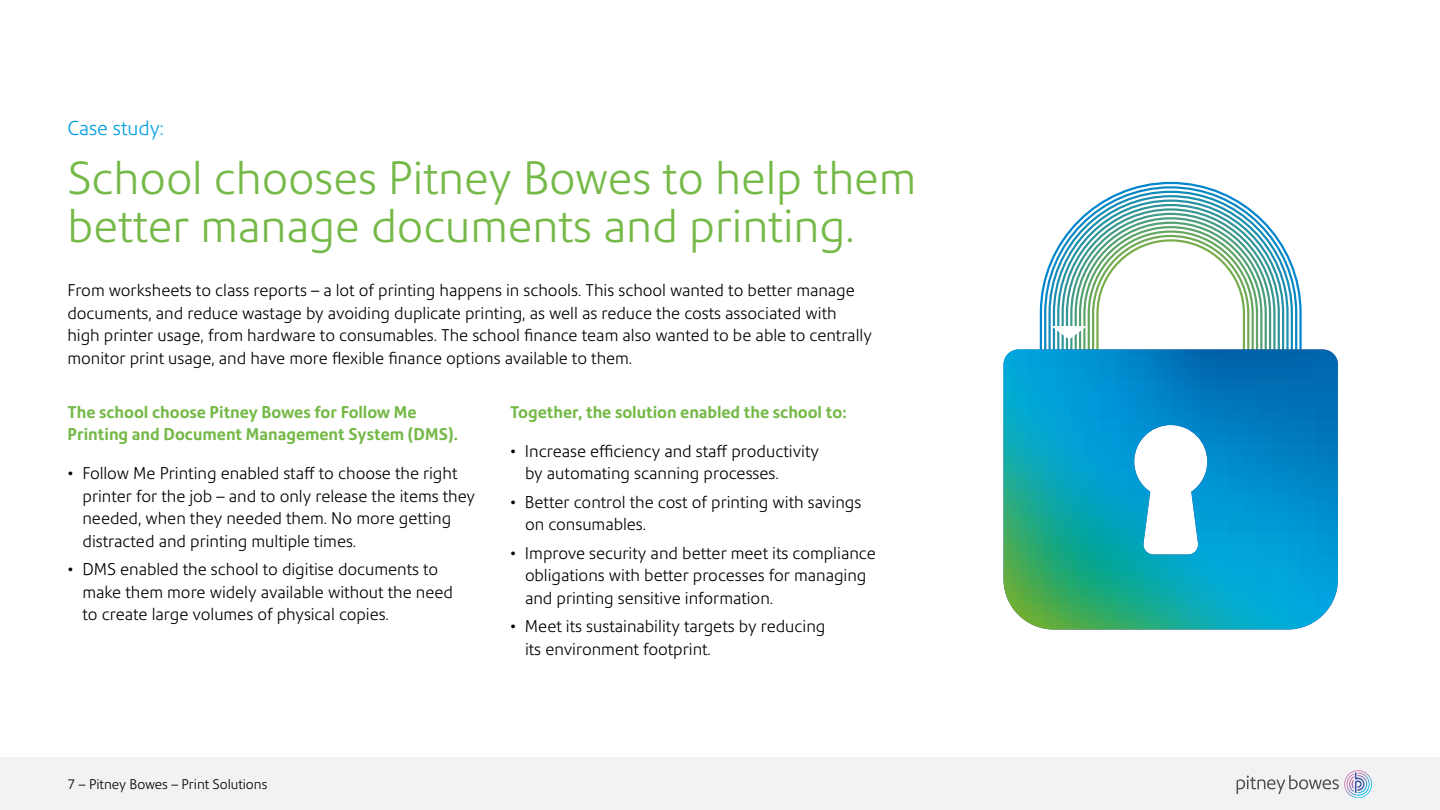
<style>
.page{position:relative;width:1440px;height:810px;background:#fff}
.page>*{position:absolute;margin:0;border:0;box-sizing:border-box;transform-origin:0 0}
.Large_title_60_64{font:300 45px/48px "Precision Sans";color:#75b948}
.Regular_title_36_40{font:300 19.5px "Precision Sans";color:#009fe3}
.t1{font:300 16.5px/22.5px "Precision Sans";color:#000}
.t2{font:700 16.5px/22.5px "Precision Sans";color:#75b948}
.t3{font:300 13.5px "Precision Sans";color:#000}
</style>
<div class="page">
<svg style="left:1039px;top:181px;width:263px;height:168px"></svg>
<svg style="left:1004px;top:349px;width:334px;height:281px;background:#1e9fbe"></svg>
<div style="left:0;top:758px;width:1440px;height:52px;background:#f2f2f2"></div>
<svg style="left:1237px;top:770px;width:135px;height:28px"></svg>
<p class="Regular_title_36_40" style="left:68px;top:117px;width:98px">Case study:</p>
<p class="Large_title_60_64" style="left:68px;top:154px;width:850px">School chooses Pitney Bowes to help them better manage documents and printing.</p>
<p class="t1" style="left:68px;top:279px;width:806px">From worksheets to class reports – a lot of printing happens in schools. This school wanted to better manage documents, and reduce wastage by avoiding duplicate printing, as well as reduce the costs associated with high printer usage, from hardware to consumables. The school finance team also wanted to be able to centrally monitor print usage, and have more flexible finance options available to them.</p>
<p class="t2" style="left:68px;top:401px;width:392px">The school choose Pitney Bowes for Follow Me<br>Printing and Document Management System (DMS).</p>
<p class="t1" style="left:82px;top:462px;width:394px;text-indent:-15px">• Follow Me Printing enabled staff to choose the right printer for the job – and to only release the items they needed, when they needed them. No more getting distracted and printing multiple times.</p>
<p class="t1" style="left:82px;top:558px;width:372px;text-indent:-15px">• DMS enabled the school to digitise documents to make them more widely available without the need to create large volumes of physical copies.</p>
<p class="t2" style="left:510px;top:401px;width:338px">Together, the solution enabled the school to:</p>
<p class="t1" style="left:525px;top:440px;width:296px;text-indent:-15px">• Increase efficiency and staff productivity by automating scanning processes.</p>
<p class="t1" style="left:525px;top:491px;width:338px;text-indent:-15px">• Better control the cost of printing with savings on consumables.</p>
<p class="t1" style="left:525px;top:542px;width:352px;text-indent:-15px">• Improve security and better meet its compliance obligations with better processes for managing and printing sensitive information.</p>
<p class="t1" style="left:525px;top:615px;width:302px;text-indent:-15px">• Meet its sustainability targets by reducing its environment footprint.</p>
<p class="t3" style="left:68px;top:776px;width:201px">7 – Pitney Bowes – Print Solutions</p>
</div>
